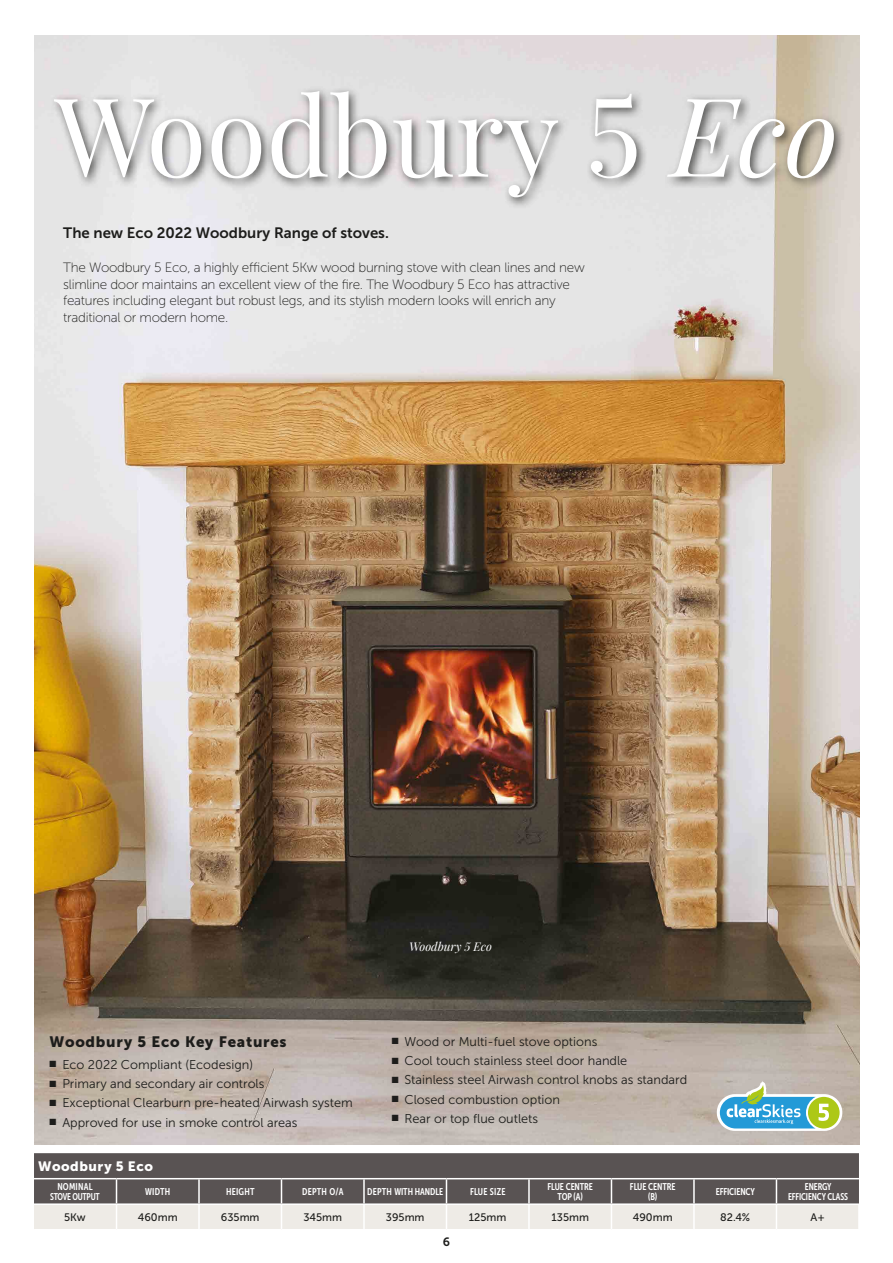
<style>
.page{position:relative;width:893px;height:1263px;background:#fff}
.page>*{position:absolute;margin:0;border:0;box-sizing:border-box;transform-origin:0 0}
.t1{font:109.5px "Playfair Display";color:#fff}
.t2{font:15px "Museo Sans 700";color:#1d1d1b}
.t3{font:15px "Museo Sans 900";letter-spacing:.05em;color:#1d1d1b}
.t4{font:13.5px/16.5px "Museo Sans 100";letter-spacing:-.02em;color:#1d1d1b}
.t5{font:13.5px "Museo Sans 900";letter-spacing:.04em;color:#fff}
.t6{font:12.75px "Museo Sans 300";color:#1d1d1b}
.t7{font:italic 12px "Playfair Display";color:#fff}
.t8{font:12px "Museo Sans 700";color:#1d1d1b}
.t9{font:10.8px "Museo Sans 500";color:#1d1d1b}
.t10{font:9.75px/9.8px "Museo Sans Cond 700";letter-spacing:-.01em;color:#fff;text-align:center;scale:.94 1}
.t11{font:9.75px "Museo Sans Cond 700";letter-spacing:-.01em;color:#fff;scale:.95 1}
.t12{font:9.75px/9.8px "Museo Sans Cond 700";letter-spacing:-.01em;color:#fff;text-align:center;scale:.91 1}
.t13{font:9.75px/9.8px "Museo Sans Cond 700";letter-spacing:-.03em;color:#fff;text-align:center;scale:.95 1}
.t14{font:9.75px "Museo Sans Cond 700";letter-spacing:.02em;color:#fff;scale:.95 1}
.s1{font-style:italic}
</style>
<div class="page">
<img style="left:34px;top:35px;width:825px;height:1109px">
<div style="left:49px;top:86px;width:797px;height:123px;background:#1d1d1b;opacity:.75"></div>
<svg style="left:34px;top:1153px;width:825px;height:76px;background:#918d8b"></svg>
<hr style="left:858px;top:1205px;width:2px;height:24px;background:#fff">
<svg style="left:717px;top:1081px;width:125px;height:50px"></svg>
<h1 class="t1" style="left:55px;top:67px;width:785px">Woodbury 5 <span class="s1">Eco</span></h1>
<p class="t2" style="left:63px;top:224px;width:327px">The new Eco 2022 Woodbury Range of stoves.</p>
<p class="t4" style="left:63px;top:259px;width:523px">The Woodbury 5 Eco, a highly efficient 5Kw wood burning stove with clean lines and new slimline door maintains an excellent view of the fire. The Woodbury 5 Eco has attractive features including elegant but robust legs, and its stylish modern looks will enrich any traditional or modern home.</p>
<p class="t3" style="left:50px;top:1034px;width:239px">Woodbury 5 Eco Key Features</p>
<p class="t6" style="left:50px;top:1057px;width:205px">■ Eco 2022 Compliant (Ecodesign)</p>
<p class="t6" style="left:50px;top:1077px;width:216px">■ Primary and secondary air controls</p>
<p class="t6" style="left:50px;top:1096px;width:305px">■ Exceptional Clearburn pre-heated Airwash system</p>
<p class="t6" style="left:50px;top:1115px;width:249px">■ Approved for use in smoke control areas</p>
<p class="t7" style="left:409px;top:939px;width:84px">Woodbury 5 Eco</p>
<p class="t6" style="left:392px;top:1034px;width:207px">■ Wood or Multi-fuel stove options</p>
<p class="t6" style="left:392px;top:1054px;width:237px">■ Cool touch stainless steel door handle</p>
<p class="t6" style="left:392px;top:1073px;width:297px">■ Stainless steel Airwash control knobs as standard</p>
<p class="t6" style="left:392px;top:1092px;width:170px">■ Closed combustion option</p>
<p class="t6" style="left:392px;top:1111px;width:148px">■ Rear or top flue outlets</p>
<p class="t5" style="left:38px;top:1158px;width:116px">Woodbury 5 Eco</p>
<p class="t13" style="left:50px;top:1182px;width:53px">NOMINAL<br>STOVE OUTPUT</p>
<p class="t11" style="left:145px;top:1186px;width:28px">WIDTH</p>
<p class="t11" style="left:226px;top:1186px;width:31px">HEIGHT</p>
<p class="t11" style="left:302px;top:1186px;width:45px">DEPTH O/A</p>
<p class="t11" style="left:367px;top:1186px;width:82px">DEPTH WITH HANDLE</p>
<p class="t14" style="left:470px;top:1186px;width:39px">FLUE SIZE</p>
<p class="t10" style="left:547px;top:1182px;width:50px">FLUE CENTRE<br>TOP (A)</p>
<p class="t10" style="left:630px;top:1182px;width:50px">FLUE CENTRE (B)</p>
<p class="t10" style="left:716px;top:1187px;width:43px">EFFICIENCY</p>
<p class="t12" style="left:788px;top:1182px;width:68px">ENERGY<br>EFFICIENCY CLASS</p>
<p class="t9" style="left:64px;top:1211px;width:23px">5Kw</p>
<p class="t9" style="left:138px;top:1211px;width:41px">460mm</p>
<p class="t9" style="left:221px;top:1211px;width:40px">635mm</p>
<p class="t9" style="left:303px;top:1211px;width:40px">345mm</p>
<p class="t9" style="left:386px;top:1211px;width:40px">395mm</p>
<p class="t9" style="left:469px;top:1211px;width:39px">125mm</p>
<p class="t9" style="left:551px;top:1211px;width:39px">135mm</p>
<p class="t9" style="left:633px;top:1211px;width:41px">490mm</p>
<p class="t9" style="left:720px;top:1211px;width:31px">82.4%</p>
<p class="t9" style="left:811px;top:1211px;width:16px">A+</p>
<p class="t8" style="left:443px;top:1235px;width:9px">6</p>
</div>
